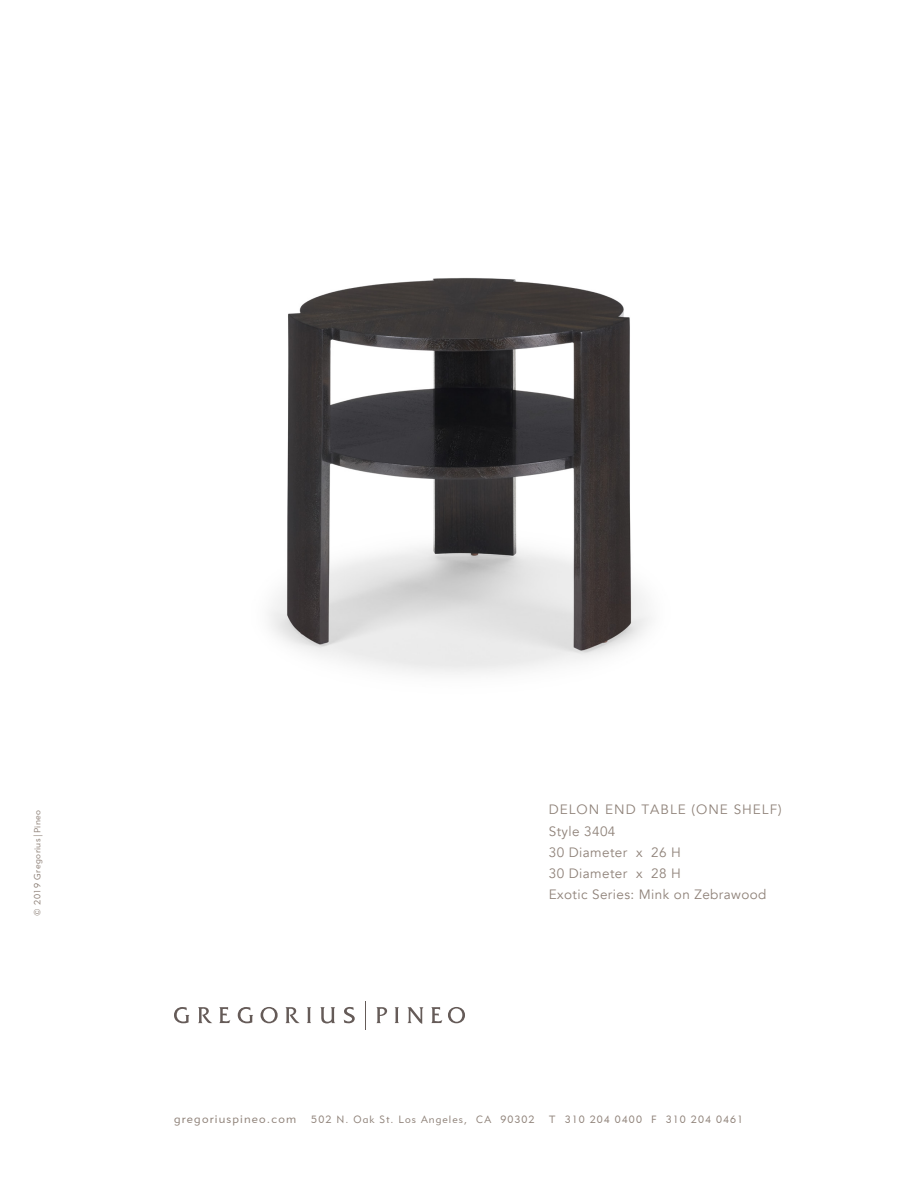
<style>
.page{position:relative;width:918px;height:1188px;background:#fff}
.page>*{position:absolute;margin:0;border:0;box-sizing:border-box;transform-origin:0 0}
.t1{font:13.5px/21.3px "Avenir";letter-spacing:.03em;color:#8f8279}
.t2{font:12px "Geometric 415 BT Lite A";letter-spacing:.1em;color:#8f8279}
.t3{font:10.5px "Geometric 415 BT Lite A";letter-spacing:.1em;color:#8f8279}
.t4{font:9px "Geometric 415 BT Lite A";letter-spacing:.05em;color:#8f8279}
</style>
<div class="page">
<svg style="left:174px;top:1007px;width:15px;height:16px"></svg>
<svg style="left:238px;top:1007px;width:15px;height:16px"></svg>
<svg style="left:261px;top:1007px;width:17px;height:16px"></svg>
<svg style="left:448px;top:1007px;width:17px;height:16px"></svg>
<svg style="left:307px;top:1007px;width:4px;height:16px"></svg>
<svg style="left:395px;top:1007px;width:4px;height:16px"></svg>
<svg style="left:344px;top:1007px;width:11px;height:16px"></svg>
<svg style="left:198px;top:1007px;width:14px;height:16px"></svg>
<svg style="left:285px;top:1007px;width:15px;height:16px"></svg>
<svg style="left:376px;top:1007px;width:11px;height:16px"></svg>
<svg style="left:219px;top:1007px;width:11px;height:16px"></svg>
<svg style="left:431px;top:1007px;width:11px;height:16px"></svg>
<svg style="left:320px;top:1007px;width:15px;height:16px"></svg>
<svg style="left:407px;top:1007px;width:16px;height:17px"></svg>
<svg style="left:365px;top:1001px;width:1px;height:28px"></svg>
<img style="left:269px;top:278px;width:381px;height:396px">
<p class="t4" style="left:32px;top:916px;width:107px;rotate:-90deg">© 2019 Gregorius|Pineo</p>
<p class="t1" style="left:549px;top:799px;width:234px">DELON END TABLE (ONE SHELF)<br>Style 3404<br>30 Diameter x 26 H<br>30 Diameter x 28 H<br>Exotic Series: Mink on Zebrawood</p>
<p class="t2" style="left:174px;top:1112px;width:124px">gregoriuspineo.com</p>
<p class="t3" style="left:311px;top:1113px;width:433px">502 N. Oak St. Los Angeles, CA 90302 T 310 204 0400 F 310 204 0461</p>
</div>
